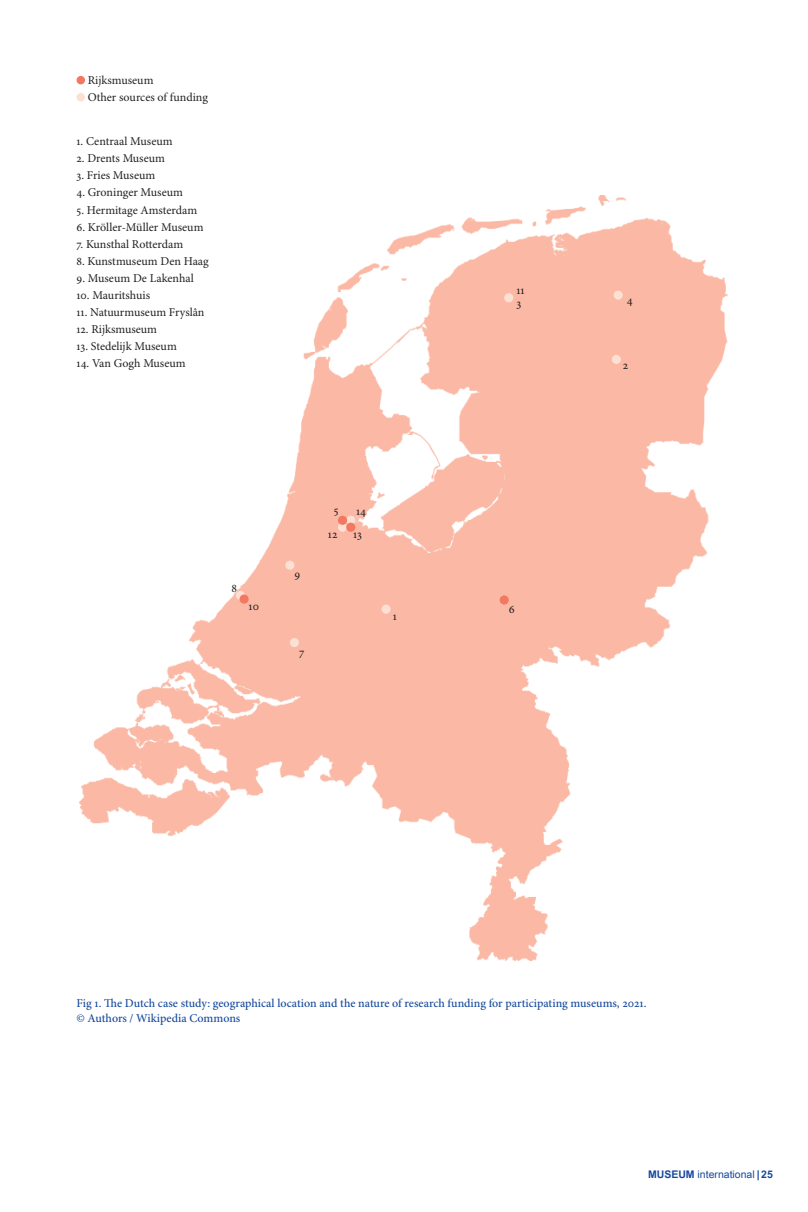
<style>
.page{position:relative;width:808px;height:1212px;background:#fff}
.page>*{position:absolute;margin:0;border:0;box-sizing:border-box;transform-origin:0 0}
.t1{font:12px/17.1px "Minion Pro";color:#231f20}
.t2{font:500 12px/15px "Minion Pro";letter-spacing:-.005em;color:#15489e}
.t3{font:10.5px "Arial Unicode MS";color:#15489e}
.s1{font-weight:700}
</style>
<div class="page">
<img style="left:79px;top:195px;width:650px;height:766px">
<div style="left:77px;top:76px;width:8px;height:8px;background:#f37862;border-radius:50%"></div>
<div style="left:77px;top:93px;width:8px;height:8px;background:#fde0d4;border-radius:50%"></div>
<div style="left:381px;top:604px;width:10px;height:10px;background:#fde0d4;border-radius:50%"></div>
<div style="left:290px;top:638px;width:9px;height:9px;background:#fde0d4;border-radius:50%"></div>
<div style="left:236px;top:591px;width:9px;height:9px;background:#fde0d4;border-radius:50%"></div>
<div style="left:285px;top:561px;width:9px;height:9px;background:#fde0d4;border-radius:50%"></div>
<div style="left:504px;top:293px;width:9px;height:9px;background:#fde0d4;border-radius:50%"></div>
<div style="left:614px;top:291px;width:9px;height:9px;background:#fde0d4;border-radius:50%"></div>
<div style="left:612px;top:355px;width:9px;height:9px;background:#fde0d4;border-radius:50%"></div>
<div style="left:338px;top:523px;width:9px;height:9px;background:#fde0d4;border-radius:50%"></div>
<div style="left:346px;top:516px;width:9px;height:9px;background:#fde0d4;border-radius:50%"></div>
<div style="left:500px;top:595px;width:9px;height:9px;background:#f37862;border-radius:50%"></div>
<div style="left:239px;top:594px;width:10px;height:10px;background:#f37862;border-radius:50%"></div>
<div style="left:346px;top:523px;width:9px;height:9px;background:#f37862;border-radius:50%"></div>
<div style="left:338px;top:516px;width:9px;height:9px;background:#f37862;border-radius:50%"></div>
<p class="t1" style="left:88px;top:73px;width:122px">Rijksmuseum<br>Other sources of funding</p>
<p class="t1" style="left:77px;top:133px;width:98px">1. Centraal Museum</p>
<p class="t1" style="left:77px;top:150px;width:90px">2. Drents Museum</p>
<p class="t1" style="left:77px;top:167px;width:80px">3. Fries Museum</p>
<p class="t1" style="left:77px;top:185px;width:108px">4. Groninger Museum</p>
<p class="t1" style="left:77px;top:202px;width:122px">5. Hermitage Amsterdam</p>
<p class="t1" style="left:77px;top:219px;width:128px">6. Kröller-Müller Museum</p>
<p class="t1" style="left:77px;top:236px;width:108px">7. Kunsthal Rotterdam</p>
<p class="t1" style="left:77px;top:253px;width:134px">8. Kunstmuseum Den Haag</p>
<p class="t1" style="left:77px;top:270px;width:119px">9. Museum De Lakenhal</p>
<p class="t1" style="left:77px;top:287px;width:75px">10. Mauritshuis</p>
<p class="t1" style="left:77px;top:304px;width:129px">11. Natuurmuseum Fryslân</p>
<p class="t1" style="left:77px;top:321px;width:82px">12. Rijksmuseum</p>
<p class="t1" style="left:77px;top:338px;width:102px">13. Stedelijk Museum</p>
<p class="t1" style="left:77px;top:355px;width:111px">14. Van Gogh Museum</p>
<p class="t1" style="left:231px;top:580px;width:7px">8</p>
<p class="t1" style="left:249px;top:598px;width:12px">10</p>
<p class="t1" style="left:294px;top:566px;width:7px">9</p>
<p class="t1" style="left:334px;top:502px;width:6px">5</p>
<p class="t1" style="left:356px;top:503px;width:12px">14</p>
<p class="t1" style="left:328px;top:526px;width:11px">12</p>
<p class="t1" style="left:353px;top:527px;width:10px">13</p>
<p class="t1" style="left:299px;top:644px;width:7px">7</p>
<p class="t1" style="left:393px;top:608px;width:6px">1</p>
<p class="t1" style="left:516px;top:282px;width:10px">11</p>
<p class="t1" style="left:516px;top:295px;width:6px">3</p>
<p class="t1" style="left:509px;top:601px;width:7px">6</p>
<p class="t1" style="left:627px;top:292px;width:7px">4</p>
<p class="t1" style="left:623px;top:357px;width:7px">2</p>
<p class="t2" style="left:77px;top:996px;width:571px">Fig 1. The Dutch case study: geographical location and the nature of research funding for participating museums, 2021. © Authors / Wikipedia Commons</p>
<p class="t3" style="left:648px;top:1166px;width:126px"><span class="s1">MUSEUM</span> international <span class="s1">|25</span></p>
</div>
